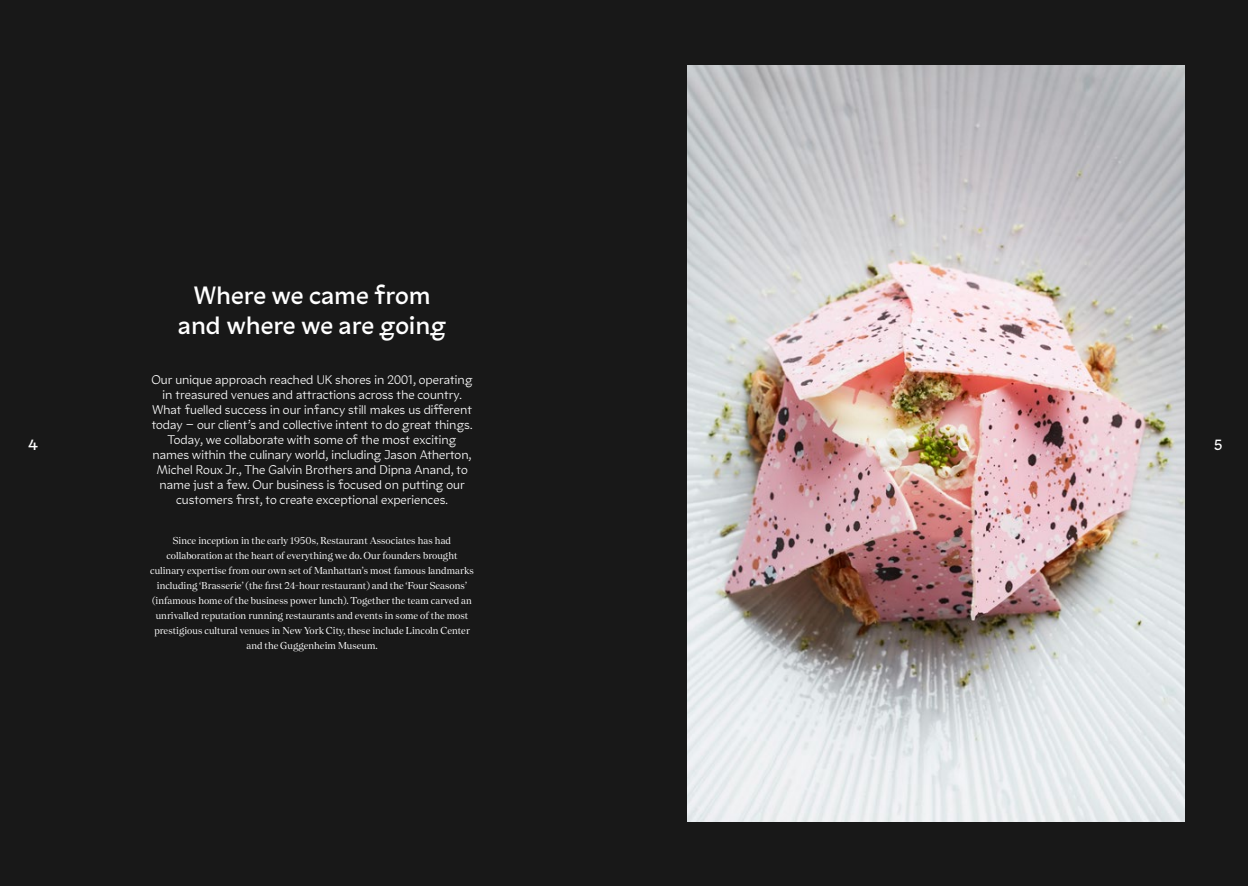
<style>
.page{position:relative;width:1248px;height:886px;background:#fff}
.page>*{position:absolute;margin:0;border:0;box-sizing:border-box;transform-origin:0 0}
.t1{font:600 25px/30px "Yport";color:#fff;text-align:center}
.t2{font:600 15px "Yport";color:#fff}
.t3{font:12.5px/15px "Yport";color:#fff;text-align:center}
.t4{font:10px/15px "Nantes";color:#fff;text-align:center}
</style>
<div class="page">
<div style="left:0;top:0;width:1247px;height:886px;background:#181818"></div>
<img style="left:687px;top:65px;width:496px;height:757px">
<h1 class="t1" style="left:178px;top:281px;width:270px">Where we came from and where we are going</h1>
<p class="t3" style="left:151px;top:372px;width:322px">Our unique approach reached UK shores in 2001, operating in treasured venues and attractions across the country.<br>What fuelled success in our infancy still makes us different today – our client’s and collective intent to do great things.<br>Today, we collaborate with some of the most exciting names within the culinary world, including Jason Atherton, Michel Roux Jr., The Galvin Brothers and Dipna Anand, to name just a few. Our business is focused on putting our customers first, to create exceptional experiences.</p>
<p class="t4" style="left:150px;top:533px;width:325px">Since inception in the early 1950s, Restaurant Associates has had collaboration at the heart of everything we do. Our founders brought culinary expertise from our own set of Manhattan’s most famous landmarks including ‘Brasserie’ (the first 24-hour restaurant) and the ‘Four Seasons’ (infamous home of the business power lunch). Together the team carved an unrivalled reputation running restaurants and events in some of the most prestigious cultural venues in New York City, these include Lincoln Center and the Guggenheim Museum.</p>
<h2 class="t2" style="left:28px;top:434px;width:12px">4</h2>
<h2 class="t2" style="left:1213px;top:434px;width:10px">5</h2>
</div>
